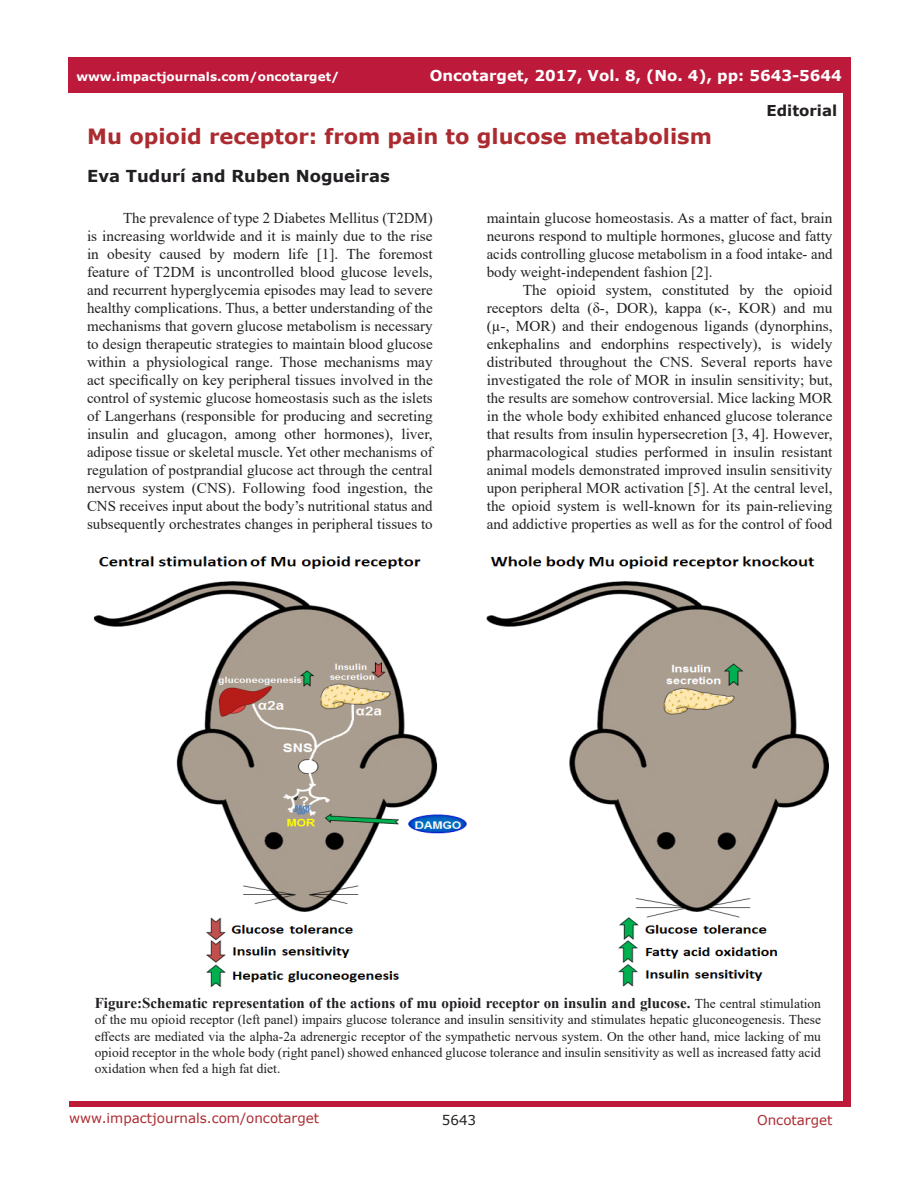
<style>
.page{position:relative;width:918px;height:1188px;background:#fff}
.page>*{position:absolute;margin:0;border:0;box-sizing:border-box;transform-origin:0 0}
.t1{font:700 21px "Verdana";color:#ac2b31}
.Authors{font:700 16.5px "Verdana";color:#221f22}
.BodyText{font:15px/18px "Times New Roman";color:#221f22;text-align:justify}
.FigureText{font:700 15px "Times New Roman";color:#221f22}
.t2{font:700 15px "Verdana";color:#fff}
.t3{font:700 15px "Verdana";color:#231f20}
.FigureText-2{font:13.5px/16.2px "Times New Roman";color:#221f22;text-align:justify}
.t4{font:13.5px "Verdana";color:#ac2b31}
.t5{font:13.5px "Verdana";color:#221f22}
.t6{font:700 12px "Verdana";color:#fff}
.s1{font-weight:400;font-size:13.5px}
</style>
<div class="page">
<div style="left:69px;top:57px;width:781px;height:36px;background:#bd1a3b"></div>
<img style="left:94px;top:556px;width:735px;height:432px">
<p class="t6" style="left:76px;top:68px;width:264px">www.impactjournals.com/oncotarget/</p>
<p class="t2" style="left:430px;top:65px;width:414px">Oncotarget, 2017, Vol. 8, (No. 4), pp: 5643-5644</p>
<p class="t3" style="left:767px;top:100px;width:72px">Editorial</p>
<p class="t1" style="left:87px;top:122px;width:626px">Mu opioid receptor: from pain to glucose metabolism</p>
<p class="Authors" style="left:87px;top:164px;width:304px">Eva Tudurí and Ruben Nogueiras</p>
<p class="BodyText" style="left:87px;top:208px;width:347px;text-indent:36px">The prevalence of type 2 Diabetes Mellitus (T2DM) is increasing worldwide and it is mainly due to the rise in obesity caused by modern life [1]. The foremost feature of T2DM is uncontrolled blood glucose levels, and recurrent hyperglycemia episodes may lead to severe healthy complications. Thus, a better understanding of the mechanisms that govern glucose metabolism is necessary to design therapeutic strategies to maintain blood glucose within a physiological range. Those mechanisms may act specifically on key peripheral tissues involved in the control of systemic glucose homeostasis such as the islets of Langerhans (responsible for producing and secreting insulin and glucagon, among other hormones), liver, adipose tissue or skeletal muscle. Yet other mechanisms of regulation of postprandial glucose act through the central nervous system (CNS). Following food ingestion, the CNS receives input about the body’s nutritional status and subsequently orchestrates changes in peripheral tissues to</p>
<p class="BodyText" style="left:487px;top:208px;width:347px">maintain glucose homeostasis. As a matter of fact, brain neurons respond to multiple hormones, glucose and fatty acids controlling glucose metabolism in a food intake- and body weight-independent fashion [2].</p>
<p class="BodyText" style="left:487px;top:280px;width:347px;text-indent:36px">The opioid system, constituted by the opioid receptors delta (δ-, DOR), kappa (κ-, KOR) and mu (µ-, MOR) and their endogenous ligands (dynorphins, enkephalins and endorphins respectively), is widely distributed throughout the CNS. Several reports have investigated the role of MOR in insulin sensitivity; but, the results are somehow controversial. Mice lacking MOR in the whole body exhibited enhanced glucose tolerance that results from insulin hypersecretion [3, 4]. However, pharmacological studies performed in insulin resistant animal models demonstrated improved insulin sensitivity upon peripheral MOR activation [5]. At the central level, the opioid system is well-known for its pain-relieving and addictive properties as well as for the control of food</p>
<p class="FigureText" style="left:95px;top:992px;width:728px">Figure:Schematic representation of the actions of mu opioid receptor on insulin and glucose. <span class="s1">The central stimulation</span></p>
<p class="FigureText-2" style="left:95px;top:1011px;width:728px">of the mu opioid receptor (left panel) impairs glucose tolerance and insulin sensitivity and stimulates hepatic gluconeogenesis. These effects are mediated via the alpha-2a adrenergic receptor of the sympathetic nervous system. On the other hand, mice lacking of mu opioid receptor in the whole body (right panel) showed enhanced glucose tolerance and insulin sensitivity as well as increased fatty acid oxidation when fed a high fat diet.</p>
<p class="t4" style="left:69px;top:1109px;width:252px">www.impactjournals.com/oncotarget</p>
<p class="t5" style="left:442px;top:1111px;width:36px">5643</p>
<p class="t4" style="left:757px;top:1111px;width:77px">Oncotarget</p>
</div>
